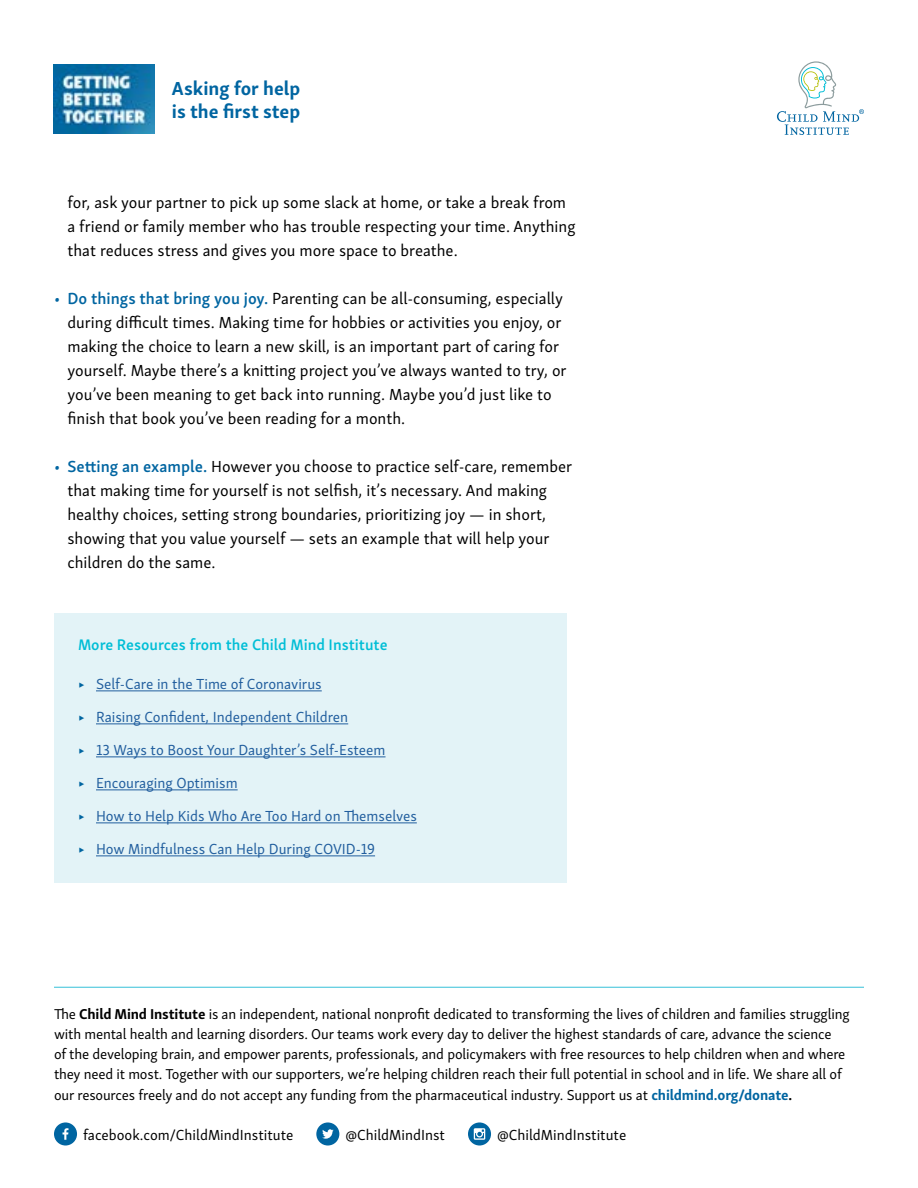
<style>
.page{position:relative;width:918px;height:1188px;background:#fff}
.page>*{position:absolute;margin:0;border:0;box-sizing:border-box;transform-origin:0 0}
.t1{font:700 19.35px/23.7px "Skolar Sans Latn";color:#0065a1}
.t2{font:16.5px/24px "Skolar Sans Latn";color:#000}
.t3{font:600 15.75px "Skolar Sans Latn";color:#00bed6}
.t4{font:15px "Skolar Sans Latn";color:#215e9e}
.t5{font:15px "Skolar Sans Latn";color:#000}
.t6{font:14.7px/20.2px "Skolar Sans Latn";letter-spacing:-.01em;color:#000}
.s1{font-weight:600;color:#0065a1}
.s2{color:#0065a1}
.s3{font-weight:700}
.s4{font-weight:700;color:#0065a1}
</style>
<div class="page">
<div style="left:54px;top:614px;width:513px;height:269px;background:#e3f3f7"></div>
<hr style="left:96px;top:691px;width:226px;height:1px;background:#215e9e">
<hr style="left:96px;top:724px;width:252px;height:1px;background:#215e9e">
<hr style="left:96px;top:757px;width:290px;height:1px;background:#215e9e">
<hr style="left:96px;top:790px;width:142px;height:1px;background:#215e9e">
<hr style="left:96px;top:823px;width:321px;height:1px;background:#215e9e">
<hr style="left:96px;top:856px;width:279px;height:1px;background:#215e9e">
<svg style="left:54px;top:1122px;width:23px;height:24px"></svg>
<svg style="left:316px;top:1122px;width:23px;height:24px"></svg>
<svg style="left:468px;top:1122px;width:23px;height:24px"></svg>
<img style="left:54px;top:65px;width:100px;height:68px">
<hr style="left:54px;top:987px;width:810px;height:1px;background:#4cc7dc">
<svg style="left:777px;top:61px;width:87px;height:74px"></svg>
<p class="t1" style="left:172px;top:74px;width:130px">Asking for help is the first step</p>
<p class="t2" style="left:68px;top:189px;width:510px">for, ask your partner to pick up some slack at home, or take a break from a friend or family member who has trouble respecting your time. Anything that reduces stress and gives you more space to breathe.</p>
<p class="t2" style="left:68px;top:285px;width:501px;text-indent:-13px"><span class="s1">• Do things that bring you joy.</span> Parenting can be all-consuming, especially during difficult times. Making time for hobbies or activities you enjoy, or making the choice to learn a new skill, is an important part of caring for yourself. Maybe there’s a knitting project you’ve always wanted to try, or you’ve been meaning to get back into running. Maybe you’d just like to finish that book you’ve been reading for a month.</p>
<p class="t2" style="left:68px;top:453px;width:506px;text-indent:-13px"><span class="s1">• Setting an example.</span> However you choose to practice self-care, remember that making time for yourself is not selfish, it’s necessary. And making healthy choices, setting strong boundaries, prioritizing joy — in short, showing that you value yourself — sets an example that will help your children do the same.</p>
<p class="t3" style="left:78px;top:632px;width:311px">More Resources from the Child Mind Institute</p>
<p class="t4" style="left:78px;top:672px;width:245px"><span class="s2">▶</span> Self-Care in the Time of Coronavirus</p>
<p class="t4" style="left:78px;top:705px;width:272px"><span class="s2">▶</span> Raising Confident, Independent Children</p>
<p class="t4" style="left:78px;top:738px;width:309px"><span class="s2">▶</span> 13 Ways to Boost Your Daughter’s Self-Esteem</p>
<p class="t4" style="left:78px;top:771px;width:161px"><span class="s2">▶</span> Encouraging Optimism</p>
<p class="t4" style="left:78px;top:804px;width:340px"><span class="s2">▶</span> How to Help Kids Who Are Too Hard on Themselves</p>
<p class="t4" style="left:78px;top:837px;width:299px"><span class="s2">▶</span> How Mindfulness Can Help During COVID-19</p>
<p class="t6" style="left:54px;top:1002px;width:797px">The <span class="s3">Child Mind Institute</span> is an independent, national nonprofit dedicated to transforming the lives of children and families struggling with mental health and learning disorders. Our teams work every day to deliver the highest standards of care, advance the science<br>of the developing brain, and empower parents, professionals, and policymakers with free resources to help children when and where they need it most. Together with our supporters, we’re helping children reach their full potential in school and in life. We share all of our resources freely and do not accept any funding from the pharmaceutical industry. Support us at <span class="s4">childmind.org/donate</span><span class="s3">.</span></p>
<p class="t5" style="left:83px;top:1123px;width:212px">facebook.com/ChildMindInstitute</p>
<p class="t5" style="left:345px;top:1123px;width:101px">@ChildMindInst</p>
<p class="t5" style="left:497px;top:1123px;width:131px">@ChildMindInstitute</p>
</div>
